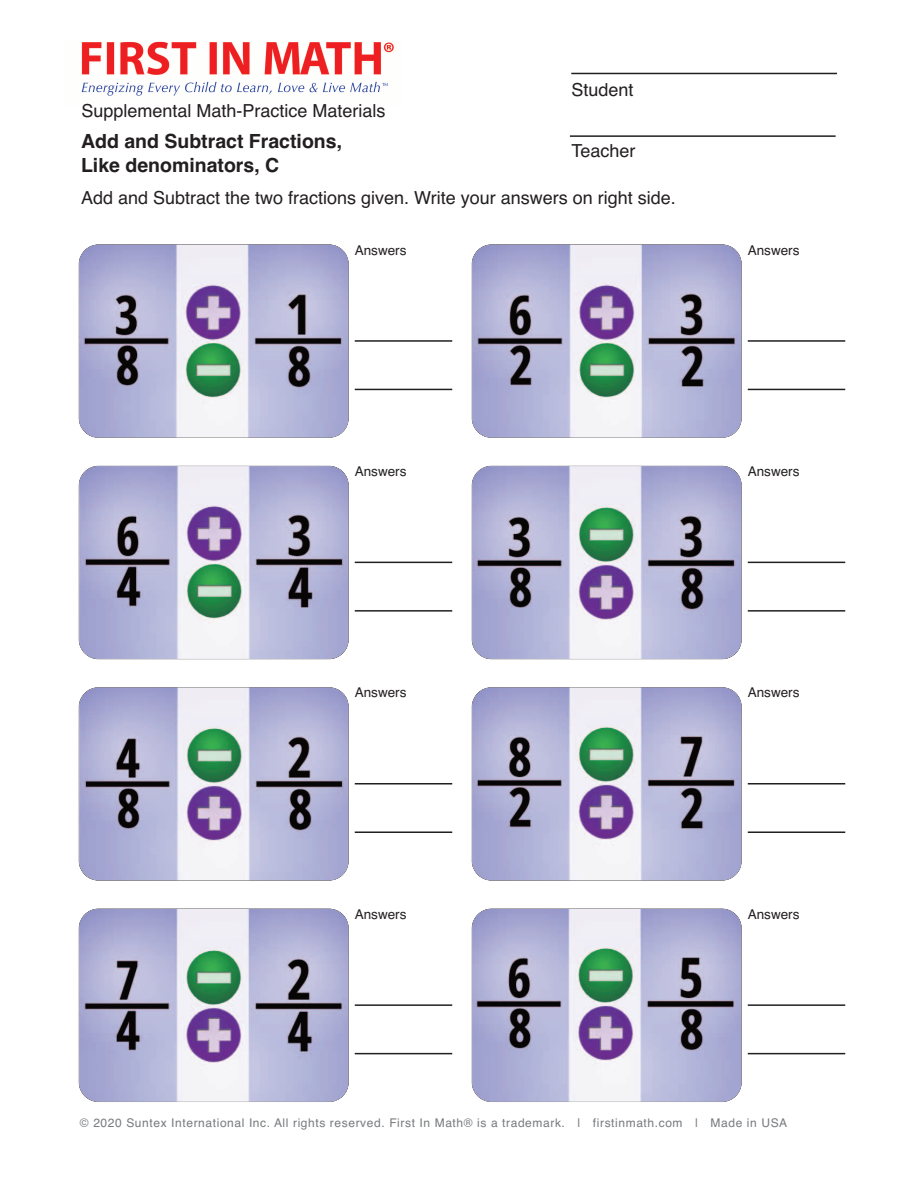
<style>
.page{position:relative;width:918px;height:1188px;background:#fff}
.page>*{position:absolute;margin:0;border:0;box-sizing:border-box;transform-origin:0 0}
.t1{font:700 19.5px "Helvetica";color:#231f20}
.t2{font:18px "Helvetica";color:#231f20}
.t3{font:13.5px "Helvetica";color:#231f20}
.t4{font:12px "Helvetica";letter-spacing:.05em;color:#787a7d}
</style>
<div class="page">
<hr style="left:571px;top:73px;width:266px;height:1px;background:#231f20">
<hr style="left:570px;top:135px;width:266px;height:2px;background:#231f20">
<img style="left:81px;top:42px;width:313px;height:54px">
<img style="left:79px;top:245px;width:269px;height:192px">
<hr style="left:355px;top:340px;width:97px;height:2px;background:#231f20">
<hr style="left:355px;top:389px;width:97px;height:1px;background:#231f20">
<img style="left:79px;top:466px;width:269px;height:193px">
<hr style="left:355px;top:562px;width:97px;height:1px;background:#231f20">
<hr style="left:355px;top:610px;width:97px;height:2px;background:#231f20">
<img style="left:79px;top:688px;width:269px;height:192px">
<hr style="left:355px;top:783px;width:97px;height:2px;background:#231f20">
<hr style="left:355px;top:831px;width:97px;height:2px;background:#231f20">
<img style="left:79px;top:909px;width:269px;height:193px">
<hr style="left:355px;top:1004px;width:97px;height:2px;background:#231f20">
<hr style="left:355px;top:1053px;width:97px;height:1px;background:#231f20">
<img style="left:472px;top:245px;width:269px;height:192px">
<hr style="left:748px;top:340px;width:97px;height:2px;background:#231f20">
<hr style="left:748px;top:389px;width:97px;height:1px;background:#231f20">
<img style="left:472px;top:466px;width:269px;height:193px">
<hr style="left:748px;top:562px;width:97px;height:1px;background:#231f20">
<hr style="left:748px;top:610px;width:97px;height:2px;background:#231f20">
<img style="left:472px;top:688px;width:269px;height:192px">
<hr style="left:748px;top:783px;width:97px;height:2px;background:#231f20">
<hr style="left:748px;top:831px;width:97px;height:2px;background:#231f20">
<img style="left:472px;top:909px;width:269px;height:193px">
<hr style="left:748px;top:1004px;width:97px;height:2px;background:#231f20">
<hr style="left:748px;top:1053px;width:97px;height:1px;background:#231f20">
<p class="t2" style="left:81px;top:104px;width:306px">Supplemental Math-Practice Materials</p>
<p class="t1" style="left:81px;top:134px;width:263px">Add and Subtract Fractions,</p>
<p class="t1" style="left:81px;top:158px;width:200px">Like denominators, C</p>
<p class="t2" style="left:571px;top:83px;width:64px">Student</p>
<p class="t2" style="left:571px;top:145px;width:66px">Teacher</p>
<p class="t2" style="left:81px;top:191px;width:596px">Add and Subtract the two fractions given. Write your answers on right side.</p>
<p class="t3" style="left:355px;top:245px;width:53px">Answers</p>
<p class="t3" style="left:748px;top:245px;width:53px">Answers</p>
<p class="t3" style="left:355px;top:466px;width:53px">Answers</p>
<p class="t3" style="left:748px;top:466px;width:53px">Answers</p>
<p class="t3" style="left:355px;top:688px;width:53px">Answers</p>
<p class="t3" style="left:748px;top:688px;width:53px">Answers</p>
<p class="t3" style="left:355px;top:909px;width:53px">Answers</p>
<p class="t3" style="left:748px;top:909px;width:53px">Answers</p>
<p class="t4" style="left:80px;top:1119px;width:709px">© 2020 Suntex International Inc. All rights reserved. First In Math® is a trademark. | firstinmath.com | Made in USA</p>
</div>
